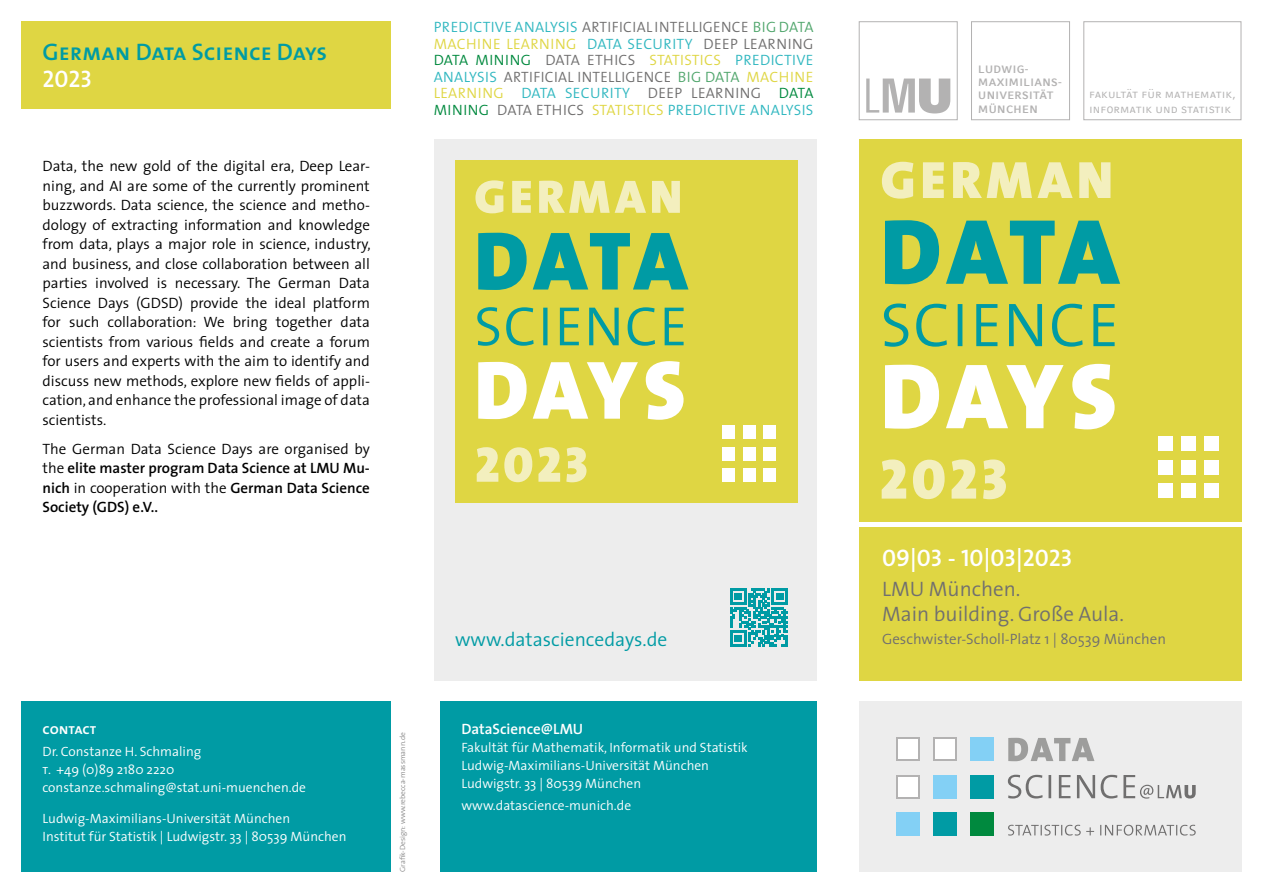
<style>
.page{position:relative;width:1263px;height:893px;background:#fff}
.page>*{position:absolute;margin:0;border:0;box-sizing:border-box;transform-origin:0 0}
.t1{font:57px "The Sans Black Caps";color:#f3efbe}
.t2{font:50.25px "The Sans Black Caps";color:#f3efbe}
.t3{font:24px "The Sans Semi Bold Caps";color:#009ba4}
.t4{font:24px "The Sans Semi Bold Caps";color:#fff}
.t5{font:300 21px/25.5px "The Sans";color:#706f6f}
.t6{font:300 19.5px "The Sans";color:#009ba4}
.t7{font:300 15px/19.5px "The Sans";color:#000;text-align:justify}
.t8{font:300 15px/16.5px "The Sans";color:#706f6f;text-align:justify}
.t9{font:600 15px/19.5px "The Sans";color:#000;text-align:justify}
.t10{font:600 15px "The Sans";color:#fff}
.t11{font:15px "The Sans Semi Bold Caps";letter-spacing:-.005em;color:#fff}
.t12{font:300 13.5px/18px "The Sans";color:#fff}
.t13{font:12.15px/14.5px "LMU Compatil Fact SC";color:#b3b2b2}
.t14{font:10.65px/13.4px "LMU Compatil Fact SC Bold";letter-spacing:.04em;color:#b3b2b2}
.t15{font:300 7.5px "The Sans";color:#878787}
.s1{font-weight:300}
.s2{color:#30b7c0}
.s3{color:#51a66d}
.s4{color:#dfd643}
.s5{color:#00893e}
.s6{font-family:"The Sans Semi Light Caps";font-weight:400}
</style>
<div class="page">
<div style="left:859px;top:527px;width:383px;height:153px;background:#dfd643"></div>
<div style="left:859px;top:702px;width:383px;height:170px;background:#ededed"></div>
<svg style="left:1008px;top:825px;width:188px;height:11px"></svg>
<svg style="left:1008px;top:775px;width:188px;height:24px"></svg>
<svg style="left:1008px;top:738px;width:86px;height:23px"></svg>
<div style="left:970px;top:775px;width:23px;height:23px;background:#009ba4"></div>
<svg style="left:896px;top:775px;width:23px;height:23px"></svg>
<div style="left:898px;top:777px;width:19px;height:19px;background:#fff"></div>
<div style="left:933px;top:775px;width:23px;height:23px;background:#83d0f5"></div>
<div style="left:970px;top:812px;width:23px;height:23px;background:#00893e"></div>
<div style="left:896px;top:812px;width:23px;height:23px;background:#83d0f5"></div>
<div style="left:933px;top:812px;width:23px;height:23px;background:#009ba4"></div>
<div style="left:970px;top:738px;width:23px;height:23px;background:#83d0f5"></div>
<svg style="left:896px;top:738px;width:23px;height:23px"></svg>
<div style="left:898px;top:740px;width:19px;height:19px;background:#fff"></div>
<svg style="left:933px;top:738px;width:23px;height:23px"></svg>
<div style="left:935px;top:740px;width:20px;height:19px;background:#fff"></div>
<div style="left:434px;top:139px;width:382px;height:541px;background:#ededed"></div>
<svg style="left:866px;top:79px;width:84px;height:34px"></svg>
<div style="left:859px;top:21px;width:99px;height:99px;border:1px solid #b3b2b2"></div>
<div style="left:1083px;top:21px;width:158px;height:99px;border:1px solid #b3b2b2"></div>
<div style="left:971px;top:21px;width:99px;height:99px;border:1px solid #b3b2b2"></div>
<div style="left:859px;top:139px;width:383px;height:383px;background:#dfd643"></div>
<svg style="left:885px;top:364px;width:229px;height:65px"></svg>
<svg style="left:884px;top:303px;width:230px;height:44px"></svg>
<svg style="left:885px;top:220px;width:235px;height:64px"></svg>
<svg style="left:882px;top:162px;width:228px;height:37px"></svg>
<div style="left:1204px;top:460px;width:14px;height:15px;background:#fff"></div>
<div style="left:1158px;top:460px;width:14px;height:15px;background:#fff"></div>
<div style="left:1181px;top:460px;width:14px;height:15px;background:#fff"></div>
<div style="left:1204px;top:483px;width:14px;height:15px;background:#fff"></div>
<div style="left:1158px;top:483px;width:14px;height:15px;background:#fff"></div>
<div style="left:1181px;top:483px;width:14px;height:15px;background:#fff"></div>
<div style="left:1204px;top:436px;width:14px;height:15px;background:#fff"></div>
<div style="left:1158px;top:436px;width:14px;height:15px;background:#fff"></div>
<div style="left:1181px;top:436px;width:14px;height:15px;background:#fff"></div>
<svg style="left:730px;top:588px;width:58px;height:58px"></svg>
<div style="left:455px;top:160px;width:342px;height:342px;background:#dfd643"></div>
<svg style="left:478px;top:361px;width:205px;height:59px"></svg>
<svg style="left:477px;top:307px;width:207px;height:39px"></svg>
<svg style="left:478px;top:233px;width:210px;height:57px"></svg>
<svg style="left:475px;top:180px;width:205px;height:33px"></svg>
<div style="left:763px;top:447px;width:13px;height:13px;background:#fff"></div>
<div style="left:722px;top:447px;width:13px;height:13px;background:#fff"></div>
<div style="left:743px;top:447px;width:13px;height:13px;background:#fff"></div>
<div style="left:763px;top:468px;width:13px;height:13px;background:#fff"></div>
<div style="left:722px;top:468px;width:13px;height:13px;background:#fff"></div>
<div style="left:743px;top:468px;width:13px;height:13px;background:#fff"></div>
<div style="left:763px;top:426px;width:13px;height:13px;background:#fff"></div>
<div style="left:722px;top:426px;width:13px;height:13px;background:#fff"></div>
<div style="left:743px;top:426px;width:13px;height:13px;background:#fff"></div>
<div style="left:21px;top:702px;width:370px;height:170px;background:#009ba4"></div>
<div style="left:440px;top:702px;width:376px;height:170px;background:#009ba4"></div>
<div style="left:21px;top:21px;width:370px;height:87px;background:#dfd643"></div>
<h3 class="t3" style="left:43px;top:32px;width:286px">German Data Science Days</h3>
<h3 class="t4" style="left:43px;top:59px;width:51px">2023</h3>
<p class="t7" style="left:43px;top:156px;width:330px">Data, the new gold of the digital era, Deep Lear&shy;ning, and AI are some of the currently prominent buzzwords. Data science, the science and metho&shy;dology of extracting information and knowledge from data, plays a major role in science, industry, and business, and close collaboration between all parties involved is necessary. The German Data Science Days (GDSD) provide the ideal platform for such collaboration: We bring together data scientists from various fields and create a forum for users and experts with the aim to identify and discuss new methods, explore new fields of appli&shy;cation, and enhance the professional image of data scientists.</p>
<p class="t9" style="left:43px;top:438px;width:329px"><span class="s1">The German Data Science Days are organised by the</span> elite master program Data Science at LMU Mu&shy;nich <span class="s1">in cooperation with the</span> German Data Science Society (GDS) e.V..</p>
<p class="t8" style="left:434px;top:18px;width:381px"><span class="s2">PREDICTIVE ANALYSIS</span> ARTIFICIAL INTELLIGENCE <span class="s3">BIG DATA </span><span class="s4">MACHINE LEARNING</span> <span class="s2">DATA SECURITY</span> DEEP LEARNING <span class="s5">DATA MINING</span> DATA ETHICS <span class="s4">STATISTICS</span> <span class="s2">PREDICTIVE ANALYSIS</span> ARTIFICIAL INTELLIGENCE <span class="s3">BIG DATA</span> <span class="s4">MACHINE LEARNING</span> <span class="s2">DATA SECURITY</span> DEEP LEARNING <span class="s5">DATA MINING</span> DATA ETHICS <span class="s4">STATISTICS</span> <span class="s2">PREDICTIVE ANALYSIS</span></p>
<h2 class="t2" style="left:475px;top:422px;width:114px">2023</h2>
<p class="t11" style="left:43px;top:716px;width:55px">contact</p>
<p class="t12" style="left:43px;top:742px;width:265px">Dr. Constanze H. Schmaling<br><span class="s6">t</span>. +49 (0)89 2180 2220 constanze.schmaling@stat.uni-muenchen.de</p>
<p class="t12" style="left:43px;top:809px;width:305px">Ludwig-Maximilians-Universität München<br>Institut für Statistik | Ludwigstr. 33 | 80539 München</p>
<p class="t15" style="left:396px;top:872px;width:141px;rotate:-90deg">Grafik-Design: www.rebecca-massmann.de</p>
<h3 class="t6" style="left:455px;top:623px;width:214px">www.datasciencedays.de</h3>
<p class="t10" style="left:461px;top:716px;width:123px">DataScience@LMU</p>
<p class="t12" style="left:461px;top:738px;width:288px">Fakultät für Mathematik, Informatik und Statistik<br>Ludwig-Maximilians-Universität München<br>Ludwigstr. 33 | 80539 München</p>
<p class="t12" style="left:461px;top:796px;width:171px">www.datascience-munich.de</p>
<p class="t14" style="left:978px;top:62px;width:85px">LUDWIG-<br>MAXIMILIANS-<br>UNIVERSITÄT<br>MÜNCHEN</p>
<p class="t13" style="left:1089px;top:86px;width:148px">fakultät für mathematik, informatik und statistik</p>
<h1 class="t1" style="left:880px;top:431px;width:129px">2023</h1>
<h3 class="t4" style="left:882px;top:538px;width:192px">09|03 - 10|03|2023</h3>
<h3 class="t5" style="left:882px;top:575px;width:243px">LMU München.<br>Main building. Große Aula.</h3>
<p class="t8" style="left:882px;top:630px;width:285px">Geschwister-Scholl-Platz 1 | 80539 München</p>
</div>
